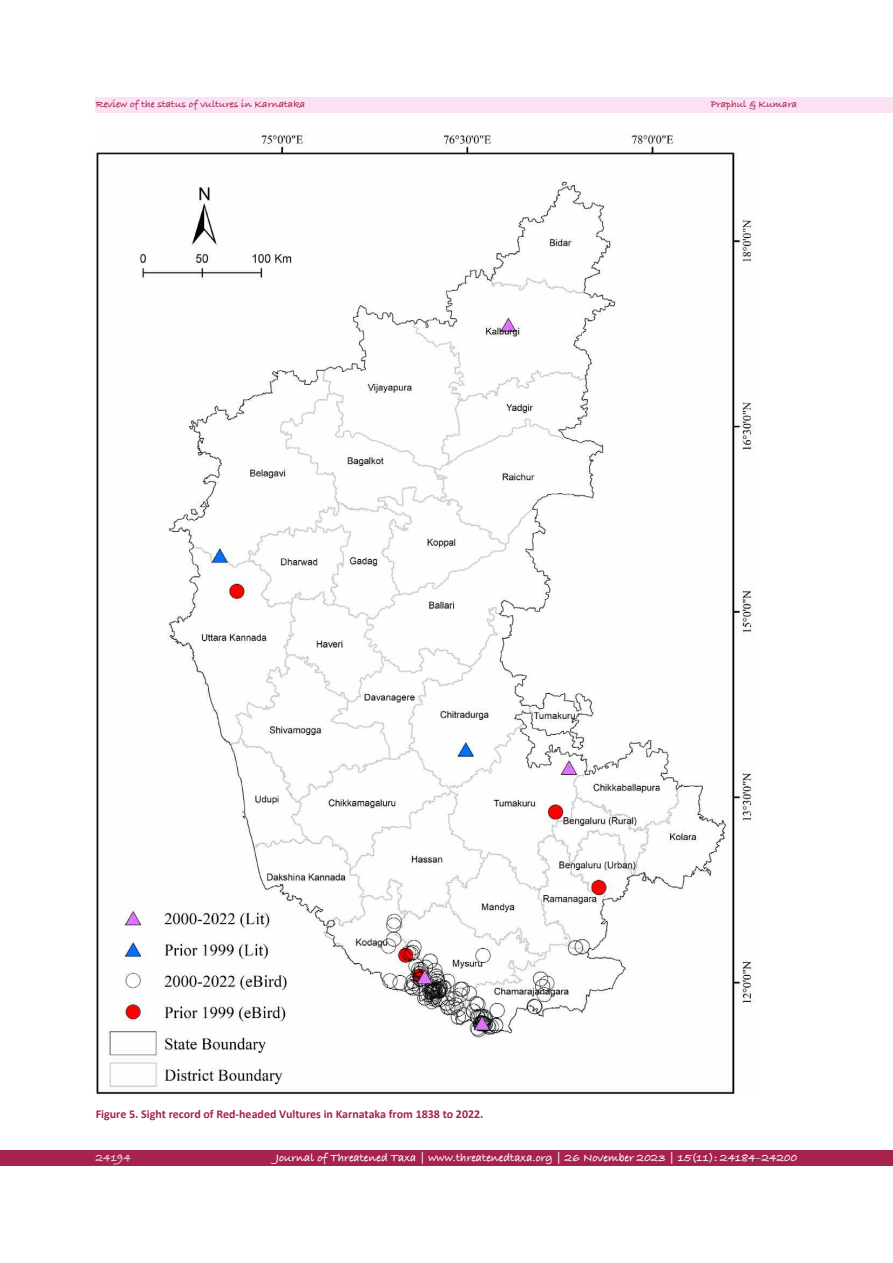
<style>
.page{position:relative;width:893px;height:1263px;background:#fff}
.page>*{position:absolute;margin:0;border:0;box-sizing:border-box;transform-origin:0 0}
.t1{font:700 12px "Bradley Hand ITCTT";color:#fff}
.Jott_notes_image_caption{font:700 12px "Calibri";color:#a5234c}
.t2{font:700 12px "Bradley Hand ITCTT";color:#fbe1f4}
.t3{font:700 10.5px "Bradley Hand ITCTT";color:#a5234c}
</style>
<div class="page">
<div style="left:96px;top:97px;width:797px;height:16px;background:#fbe1f4"></div>
<div style="left:0;top:1150px;width:893px;height:16px;background:#a5234c"></div>
<img style="left:96px;top:134px;width:659px;height:960px">
<p class="t3" style="left:96px;top:96px;width:211px">Review of the status of vultures in Karnataka</p>
<p class="t3" style="left:711px;top:96px;width:88px">Praphul &amp; Kumara</p>
<p class="Jott_notes_image_caption" style="left:96px;top:1106px;width:389px">Figure 5. Sight record of Red-headed Vultures in Karnataka from 1838 to 2022.</p>
<p class="t2" style="left:96px;top:1149px;width:37px">24194</p>
<p class="t1" style="left:276px;top:1148px;width:523px">Journal of Threatened Taxa | www.threatenedtaxa.org | 26 November 2023 | 15(11): 24184–24200</p>
</div>
